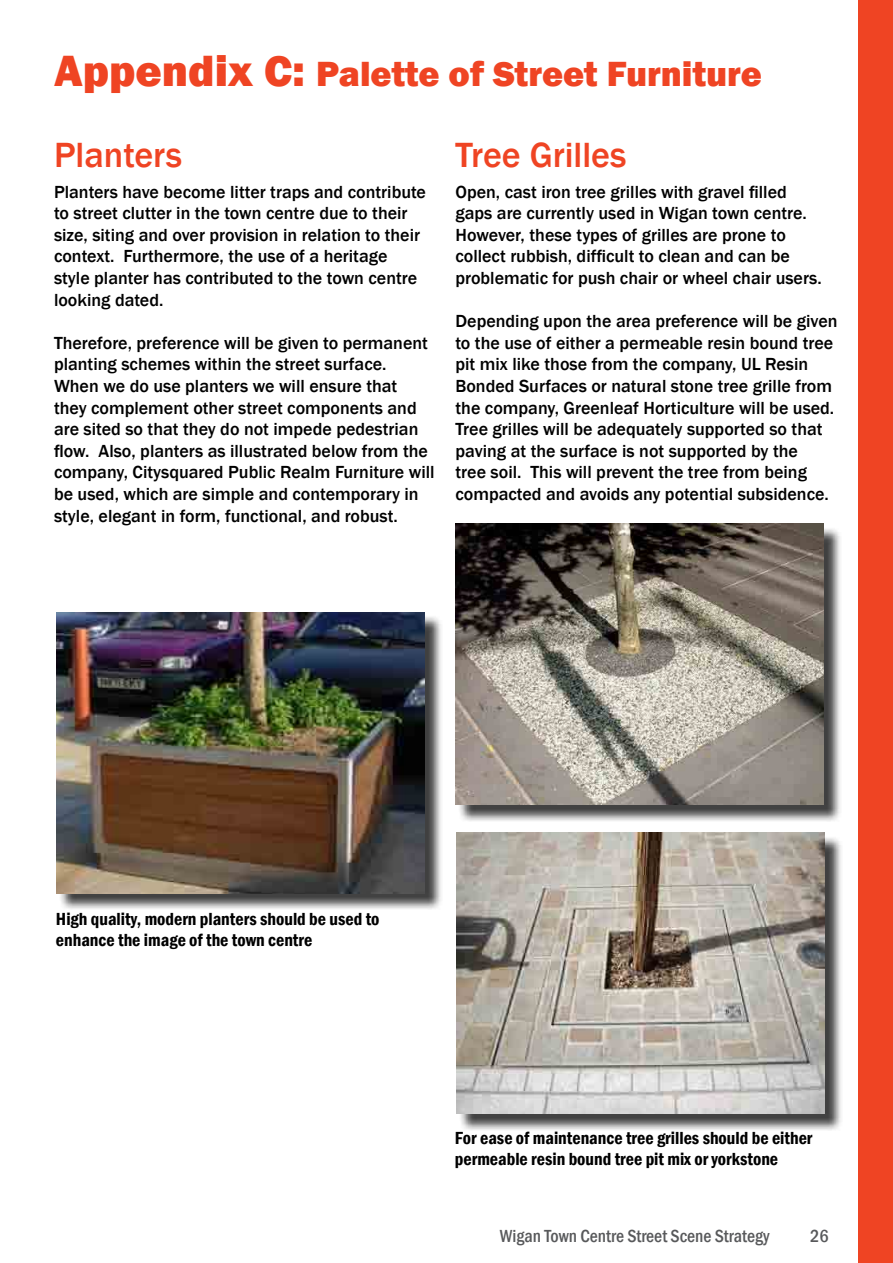
<style>
.page{position:relative;width:893px;height:1263px;background:#fff}
.page>*{position:absolute;margin:0;border:0;box-sizing:border-box;transform-origin:0 0}
.t1{font:800 36px "Franklin Gothic";color:#ef4423}
.t2{font:500 36px "Franklin Gothic";color:#ef4423}
.t3{font:500 18px/21.6px "Franklin Gothic";color:#000}
.t4{font:600 condensed 18px/21.6px "Franklin Gothic";color:#000}
.t5{font:500 condensed 18px "Franklin Gothic";color:#58595b}
.s1{font-size:45px}
</style>
<div class="page">
<div style="left:859px;top:0;width:34px;height:1263px;background:#ef4423"></div>
<div style="left:59px;top:615px;width:384px;height:297px;background:#000;opacity:.75"></div>
<img style="left:56px;top:612px;width:369px;height:281px">
<div style="left:458px;top:526px;width:384px;height:297px;background:#000;opacity:.75"></div>
<img style="left:455px;top:524px;width:368px;height:280px">
<div style="left:459px;top:835px;width:384px;height:297px;background:#000;opacity:.75"></div>
<img style="left:456px;top:833px;width:369px;height:280px">
<p class="t1" style="left:54px;top:50px;width:709px"><span class="s1">Appendix C:</span> Palette of Street Furniture</p>
<p class="t2" style="left:54px;top:132px;width:130px">Planters</p>
<p class="t3" style="left:54px;top:181px;width:373px">Planters have become litter traps and contribute to street clutter in the town centre due to their size, siting and over provision in relation to their</p>
<p class="t3" style="left:54px;top:246px;width:335px">context. Furthermore, the use of a heritage</p>
<p class="t3" style="left:54px;top:267px;width:365px">style planter has contributed to the town centre looking dated.</p>
<p class="t3" style="left:54px;top:332px;width:376px">Therefore, preference will be given to permanent planting schemes within the street surface.<br>When we do use planters we will ensure that they complement other street components and are sited so that they do not impede pedestrian</p>
<p class="t3" style="left:54px;top:440px;width:382px">flow. Also, planters as illustrated below from the company, Citysquared Public Realm Furniture will</p>
<p class="t3" style="left:54px;top:483px;width:366px">be used, which are simple and contemporary in style, elegant in form, functional, and robust.</p>
<p class="t2" style="left:455px;top:132px;width:173px">Tree Grilles</p>
<p class="t3" style="left:455px;top:181px;width:333px">Open, cast iron tree grilles with gravel filled</p>
<p class="t3" style="left:455px;top:203px;width:353px">gaps are currently used in Wigan town centre.</p>
<p class="t3" style="left:455px;top:224px;width:336px">However, these types of grilles are prone to collect rubbish, difficult to clean and can be</p>
<p class="t3" style="left:455px;top:267px;width:368px">problematic for push chair or wheel chair users.</p>
<p class="t3" style="left:455px;top:311px;width:383px">Depending upon the area preference will be given to the use of either a permeable resin bound tree</p>
<p class="t3" style="left:455px;top:354px;width:354px">pit mix like those from the company, UL Resin</p>
<p class="t3" style="left:455px;top:375px;width:378px">Bonded Surfaces or natural stone tree grille from</p>
<p class="t3" style="left:455px;top:397px;width:380px">the company, Greenleaf Horticulture will be used.</p>
<p class="t3" style="left:455px;top:419px;width:375px">Tree grilles will be adequately supported so that paving at the surface is not supported by the tree soil. This will prevent the tree from being compacted and avoids any potential subsidence.</p>
<p class="t4" style="left:56px;top:908px;width:325px">High quality, modern planters should be used to enhance the image of the town centre</p>
<p class="t4" style="left:455px;top:1127px;width:359px">For ease of maintenance tree grilles should be either permeable resin bound tree pit mix or yorkstone</p>
<p class="t5" style="left:500px;top:1224px;width:271px">Wigan Town Centre Street Scene Strategy</p>
<p class="t5" style="left:810px;top:1224px;width:20px">26</p>
</div>
